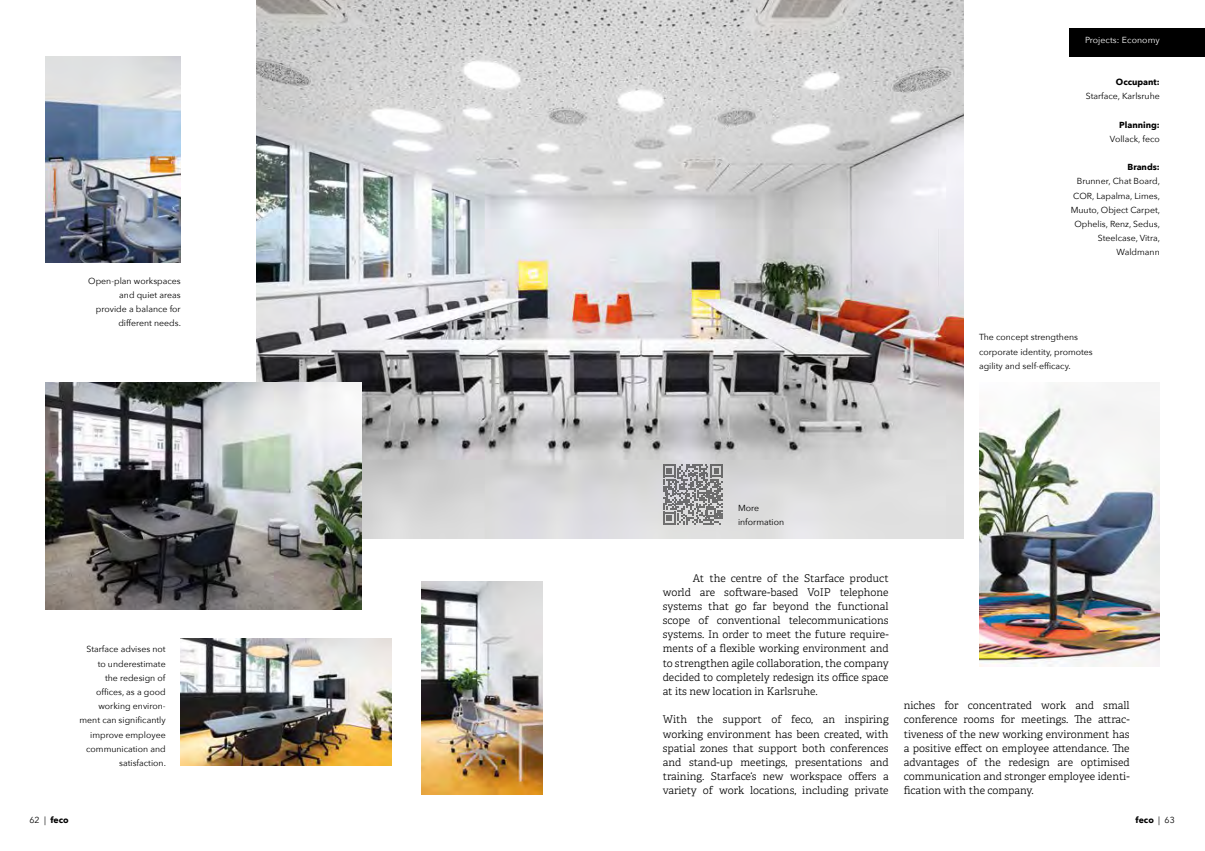
<style>
.page{position:relative;width:1205px;height:851px;background:#fff}
.page>*{position:absolute;margin:0;border:0;box-sizing:border-box;transform-origin:0 0}
.t1{font:300 10.62px/14.1px "Adelle";color:#000;text-align:justify}
.t2{font:8.75px/14.1px "Avenir Next";color:#000;text-align:right}
.t3{font:700 8.75px "Avenir Next";color:#000}
.t4{font:8.75px "Avenir Next";letter-spacing:.01em;color:#fff}
.s1{font-weight:400}
</style>
<div class="page">
<img style="left:45px;top:57px;width:135px;height:205px">
<img style="left:256px;top:0;width:708px;height:539px">
<img style="left:45px;top:383px;width:316px;height:226px">
<img style="left:422px;top:581px;width:120px;height:213px">
<img style="left:979px;top:383px;width:180px;height:283px">
<img style="left:181px;top:638px;width:211px;height:127px">
<svg style="left:663px;top:464px;width:60px;height:60px;background:#98989a"></svg>
<div style="left:1069px;top:28px;width:136px;height:29px;background:#000"></div>
<p class="t4" style="left:1085px;top:32px;width:76px">Projects: Economy</p>
<p class="t2" style="left:88px;top:273px;width:94px">Open-plan workspaces and quiet areas provide a balance for different needs.</p>
<p class="t2" style="left:80px;top:641px;width:88px">Starface advises not to underestimate<br>the redesign of offices, as a good working environ&shy;ment can significantly improve employee communication and satisfaction.</p>
<p class="t3" style="left:1116px;top:74px;width:45px">Occupant:</p>
<p class="t2" style="left:1086px;top:89px;width:75px">Starface, Karlsruhe</p>
<p class="t3" style="left:1119px;top:117px;width:42px">Planning:</p>
<p class="t2" style="left:1110px;top:131px;width:51px">Vollack, feco</p>
<p class="t3" style="left:1127px;top:159px;width:34px">Brands:</p>
<p class="t2" style="left:1071px;top:174px;width:91px">Brunner, Chat Board,<br>COR, Lapalma, Limes,<br>Muuto, Object Carpet,<br>Ophelis, Renz, Sedus,<br>Steelcase, Vitra,<br>Waldmann</p>
<p class="t2" style="left:979px;top:330px;width:115px;text-align:left">The concept strengthens corporate identity, promotes agility and self-efficacy.</p>
<p class="t2" style="left:738px;top:500px;width:48px;text-align:left">More information</p>
<p class="t1" style="left:663px;top:570px;width:227px;text-indent:30px">At the centre of the Starface product world are software-based VoIP telephone systems that go far beyond the functional scope of conventional telecommunications systems. In order to meet the future require&shy;ments of a flexible working environment and to strengthen agile collaboration, the company decided to completely redesign its office space at its new location in Karlsruhe.</p>
<p class="t1" style="left:663px;top:712px;width:227px">With the support of feco, an inspiring working environment has been created, with spatial zones that support both conferences and stand-up meetings, presentations and training. Starface‘s new workspace offers a variety of work locations, including private</p>
<p class="t1" style="left:904px;top:698px;width:227px">niches for concentrated work and small conference rooms for meetings. The attrac&shy;tiveness of the new working environment has a positive effect on employee attendance. The advantages of the redesign are optimised communication and stronger employee identi&shy;fication with the company.</p>
<p class="t3" style="left:30px;top:811px;width:41px"><span class="s1">62 |</span> feco</p>
<p class="t3" style="left:1135px;top:811px;width:41px">feco <span class="s1">| 63</span></p>
</div>
